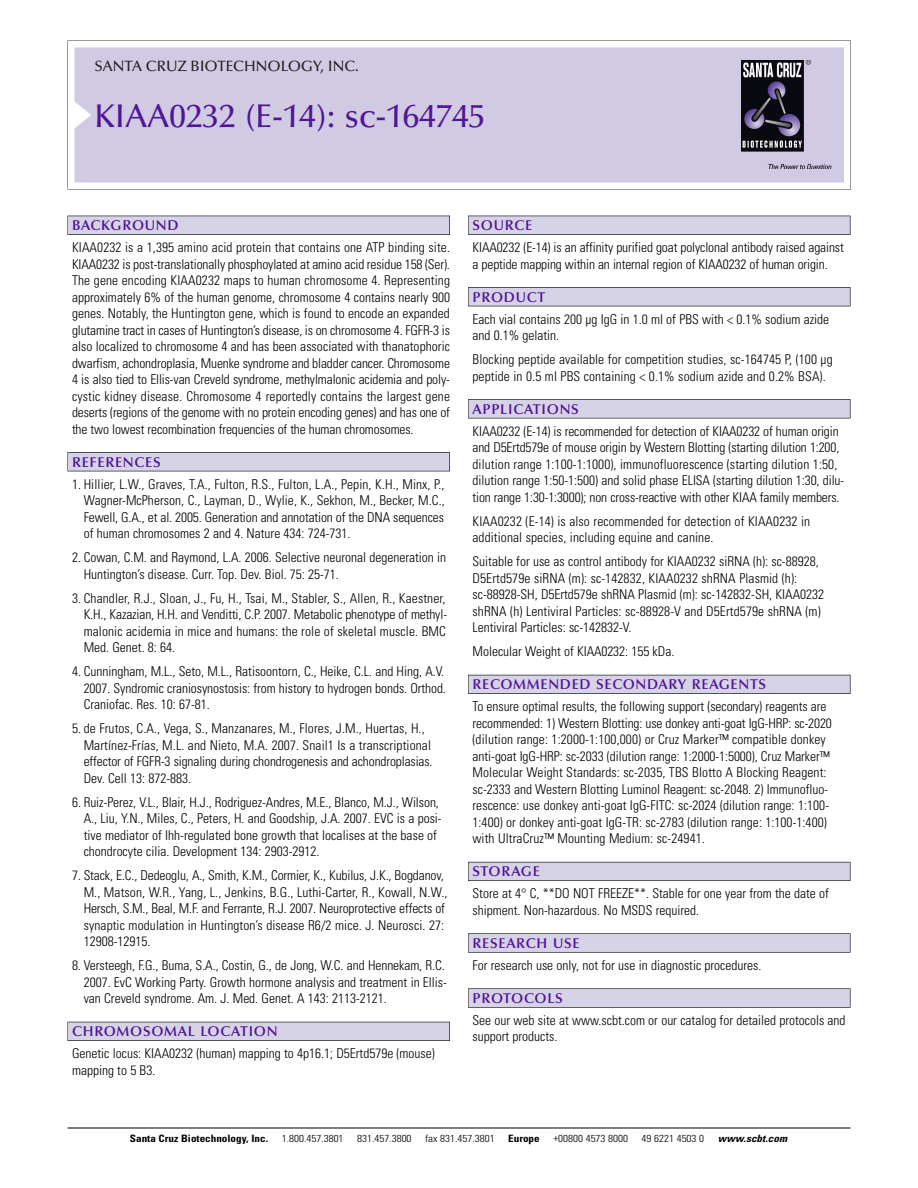
<style>
.page{position:relative;width:918px;height:1188px;background:#fff}
.page>*{position:absolute;margin:0;border:0;box-sizing:border-box;transform-origin:0 0}
.t1{font:500 33px "Optima";color:#511695}
.t2{font:500 15px "Optima";color:#231f20}
.t3{font:600 14.25px "Optima";letter-spacing:.05em;color:#511695}
.t4{font:300 condensed 13.5px/16.5px "Univers";color:#000}
.t5{font:300 condensed 10.2px "Univers";color:#000;scale:1.1 1}
.t6{font:700 condensed 10.2px "Univers";color:#000;scale:1.1 1}
.t7{font:italic 700 condensed 10.2px "Univers";letter-spacing:.005em;color:#000;scale:1.1 1}
</style>
<div class="page">
<svg style="left:68px;top:40px;width:783px;height:149px"></svg>
<div style="left:74px;top:47px;width:770px;height:135px;background:#d1cae3"></div>
<img style="left:741px;top:60px;width:90px;height:108px">
<div style="left:68px;top:216px;width:382px;height:19px;background:#525155"></div>
<div style="left:68px;top:216px;width:381px;height:18px;background:#d7d3e7"></div>
<div style="left:68px;top:452px;width:382px;height:19px;background:#525155"></div>
<div style="left:68px;top:453px;width:381px;height:18px;background:#d7d3e7"></div>
<div style="left:68px;top:1022px;width:382px;height:19px;background:#525158"></div>
<div style="left:68px;top:1022px;width:381px;height:18px;background:#d7d3e7"></div>
<div style="left:468px;top:216px;width:382px;height:19px;background:#525155"></div>
<div style="left:468px;top:216px;width:382px;height:18px;background:#d7d3e7"></div>
<div style="left:468px;top:287px;width:382px;height:19px;background:#525155"></div>
<div style="left:468px;top:288px;width:382px;height:18px;background:#d7d3e7"></div>
<div style="left:468px;top:399px;width:382px;height:19px;background:#545357"></div>
<div style="left:468px;top:400px;width:382px;height:18px;background:#d7d3e7"></div>
<div style="left:468px;top:675px;width:382px;height:19px;background:#54535a"></div>
<div style="left:468px;top:675px;width:382px;height:18px;background:#d7d3e7"></div>
<div style="left:468px;top:862px;width:382px;height:19px;background:#5b5a62"></div>
<div style="left:468px;top:862px;width:382px;height:18px;background:#d7d3e7"></div>
<div style="left:468px;top:933px;width:382px;height:20px;background:#666667"></div>
<div style="left:468px;top:934px;width:382px;height:18px;background:#d7d3e7"></div>
<div style="left:468px;top:988px;width:382px;height:20px;background:#666"></div>
<div style="left:468px;top:989px;width:382px;height:18px;background:#d7d3e7"></div>
<hr style="left:68px;top:1128px;width:782px;height:1px;background:#000">
<p class="t2" style="left:94px;top:61px;width:266px">SANTA CRUZ BIOTECHNOLOGY, INC.</p>
<h1 class="t1" style="left:94px;top:103px;width:392px">KIAA0232 (E-14): sc-164745</h1>
<p class="t3" style="left:72px;top:219px;width:108px">BACKGROUND</p>
<p class="t4" style="left:72px;top:240px;width:379px;text-align:justify">KIAA0232 is a 1,395 amino acid protein that contains one ATP binding site.<br>KIAA0232 is post-translationally phosphoylated at amino acid residue 158 (Ser).<br>The gene encoding KIAA0232 maps to human chromosome 4. Representing approximately 6% of the human genome, chromosome 4 contains nearly 900 genes. Notably, the Huntington gene, which is found to encode an expanded glutamine tract in cases of Huntington’s disease, is on chromosome 4. FGFR-3 is also localized to chromosome 4 and has been associated with thanatophoric dwarfism, achondroplasia, Muenke syndrome and bladder cancer. Chromosome 4 is also tied to Ellis-van Creveld syndrome, methylmalonic acidemia and poly&shy;cystic kidney disease. Chromosome 4 reportedly contains the largest gene deserts (regions of the genome with no protein encoding genes) and has one of the two lowest recombination frequencies of the human chromosomes.</p>
<p class="t3" style="left:72px;top:456px;width:90px">REFERENCES</p>
<p class="t4" style="left:84px;top:477px;width:363px;text-align:justify;text-indent:-12px">1. Hillier, L.W., Graves, T.A., Fulton, R.S., Fulton, L.A., Pepin, K.H., Minx, P., Wagner-McPherson, C., Layman, D., Wylie, K., Sekhon, M., Becker, M.C., Fewell, G.A., et al. 2005. Generation and annotation of the DNA sequences of human chromosomes 2 and 4. Nature 434: 724-731.</p>
<p class="t4" style="left:84px;top:550px;width:364px;text-indent:-12px">2. Cowan, C.M. and Raymond, L.A. 2006. Selective neuronal degeneration in<br>Huntington’s disease. Curr. Top. Dev. Biol. 75: 25-71.</p>
<p class="t4" style="left:84px;top:591px;width:365px;text-indent:-12px">3. Chandler, R.J., Sloan, J., Fu, H., Tsai, M., Stabler, S., Allen, R., Kaestner, K.H., Kazazian, H.H. and Venditti, C.P. 2007. Metabolic phenotype of methyl&shy;malonic acidemia in mice and humans: the role of skeletal muscle. BMC Med. Genet. 8: 64.</p>
<p class="t4" style="left:84px;top:664px;width:364px;text-indent:-12px">4. Cunningham, M.L., Seto, M.L., Ratisoontorn, C., Heike, C.L. and Hing, A.V.<br>2007. Syndromic craniosynostosis: from history to hydrogen bonds. Orthod.<br>Craniofac. Res. 10: 67-81.</p>
<p class="t4" style="left:84px;top:721px;width:350px;text-indent:-12px">5. de Frutos, C.A., Vega, S., Manzanares, M., Flores, J.M., Huertas, H., Martínez-Frías, M.L. and Nieto, M.A. 2007. Snail1 Is a transcriptional effector of FGFR-3 signaling during chondrogenesis and achondroplasias.<br>Dev. Cell 13: 872-883.</p>
<p class="t4" style="left:84px;top:795px;width:360px;text-indent:-12px">6. Ruiz-Perez, V.L., Blair, H.J., Rodriguez-Andres, M.E., Blanco, M.J., Wilson, A., Liu, Y.N., Miles, C., Peters, H. and Goodship, J.A. 2007. EVC is a posi&shy;tive mediator of Ihh-regulated bone growth that localises at the base of chondrocyte cilia. Development 134: 2903-2912.</p>
<p class="t4" style="left:84px;top:868px;width:365px;text-indent:-12px">7. Stack, E.C., Dedeoglu, A., Smith, K.M., Cormier, K., Kubilus, J.K., Bogdanov, M., Matson, W.R., Yang, L., Jenkins, B.G., Luthi-Carter, R., Kowall, N.W., Hersch, S.M., Beal, M.F. and Ferrante, R.J. 2007. Neuroprotective effects of synaptic modulation in Huntington’s disease R6/2 mice. J. Neurosci. 27:<br>12908-12915.</p>
<p class="t4" style="left:84px;top:958px;width:365px;text-indent:-12px">8. Versteegh, F.G., Buma, S.A., Costin, G., de Jong, W.C. and Hennekam, R.C.<br>2007. EvC Working Party. Growth hormone analysis and treatment in Ellis&shy;van Creveld syndrome. Am. J. Med. Genet. A 143: 2113-2121.</p>
<p class="t3" style="left:72px;top:1026px;width:207px">CHROMOSOMAL LOCATION</p>
<p class="t4" style="left:72px;top:1046px;width:364px">Genetic locus: KIAA0232 (human) mapping to 4p16.1; D5Ertd579e (mouse) mapping to 5 B3.</p>
<p class="t3" style="left:473px;top:219px;width:61px">SOURCE</p>
<p class="t4" style="left:473px;top:240px;width:373px">KIAA0232 (E-14) is an affinity purified goat polyclonal antibody raised against a peptide mapping within an internal region of KIAA0232 of human origin.</p>
<p class="t3" style="left:473px;top:291px;width:74px">PRODUCT</p>
<p class="t4" style="left:473px;top:312px;width:358px">Each vial contains 200 µg IgG in 1.0 ml of PBS with &lt; 0.1% sodium azide and 0.1% gelatin.</p>
<p class="t4" style="left:473px;top:352px;width:362px">Blocking peptide available for competition studies, sc-164745 P, (100 µg peptide in 0.5 ml PBS containing &lt; 0.1% sodium azide and 0.2% BSA).</p>
<p class="t3" style="left:473px;top:403px;width:108px">APPLICATIONS</p>
<p class="t4" style="left:473px;top:424px;width:373px">KIAA0232 (E-14) is recommended for detection of KIAA0232 of human origin and D5Ertd579e of mouse origin by Western Blotting (starting dilution 1:200, dilution range 1:100-1:1000), immunofluorescence (starting dilution 1:50, dilution range 1:50-1:500) and solid phase ELISA (starting dilution 1:30, dilu&shy;tion range 1:30-1:3000); non cross-reactive with other KIAA family members.</p>
<p class="t4" style="left:473px;top:514px;width:339px">KIAA0232 (E-14) is also recommended for detection of KIAA0232 in additional species, including equine and canine.</p>
<p class="t4" style="left:473px;top:554px;width:353px">Suitable for use as control antibody for KIAA0232 siRNA (h): sc-88928, D5Ertd579e siRNA (m): sc-142832, KIAA0232 shRNA Plasmid (h): sc-88928-SH, D5Ertd579e shRNA Plasmid (m): sc-142832-SH, KIAA0232 shRNA (h) Lentiviral Particles: sc-88928-V and D5Ertd579e shRNA (m)<br>Lentiviral Particles: sc-142832-V.</p>
<p class="t4" style="left:473px;top:644px;width:203px">Molecular Weight of KIAA0232: 155 kDa.</p>
<p class="t3" style="left:473px;top:679px;width:295px">RECOMMENDED SECONDARY REAGENTS</p>
<p class="t4" style="left:473px;top:699px;width:361px">To ensure optimal results, the following support (secondary) reagents are recommended: 1) Western Blotting: use donkey anti-goat IgG-HRP: sc-2020 (dilution range: 1:2000-1:100,000) or Cruz Marker™ compatible donkey anti-goat IgG-HRP: sc-2033 (dilution range: 1:2000-1:5000), Cruz Marker™ Molecular Weight Standards: sc-2035, TBS Blotto A Blocking Reagent: sc-2333 and Western Blotting Luminol Reagent: sc-2048. 2) Immunofluo&shy;rescence: use donkey anti-goat IgG-FITC: sc-2024 (dilution range: 1:100- 1:400) or donkey anti-goat IgG-TR: sc-2783 (dilution range: 1:100-1:400) with UltraCruz™ Mounting Medium: sc-24941.</p>
<p class="t3" style="left:473px;top:866px;width:69px">STORAGE</p>
<p class="t4" style="left:473px;top:886px;width:358px">Store at 4° C, **DO NOT FREEZE**. Stable for one year from the date of shipment. Non-hazardous. No MSDS required.</p>
<p class="t3" style="left:473px;top:937px;width:109px">RESEARCH USE</p>
<p class="t4" style="left:473px;top:958px;width:290px">For research use only, not for use in diagnostic procedures.</p>
<p class="t3" style="left:473px;top:992px;width:92px">PROTOCOLS</p>
<p class="t4" style="left:473px;top:1013px;width:375px">See our web site at www.scbt.com or our catalog for detailed protocols and support products.</p>
<p class="t6" style="left:130px;top:1135px;width:127px">Santa Cruz Biotechnology, Inc.</p>
<p class="t5" style="left:282px;top:1135px;width:58px">1.800.457.3801</p>
<p class="t5" style="left:357px;top:1135px;width:51px">831.457.3800</p>
<p class="t5" style="left:425px;top:1135px;width:65px">fax 831.457.3801</p>
<p class="t6" style="left:508px;top:1135px;width:30px">Europe</p>
<p class="t5" style="left:553px;top:1135px;width:69px">+00800 4573 8000</p>
<p class="t5" style="left:642px;top:1135px;width:58px">49 6221 4503 0</p>
<p class="t7" style="left:718px;top:1135px;width:64px">www.scbt.com</p>
</div>
